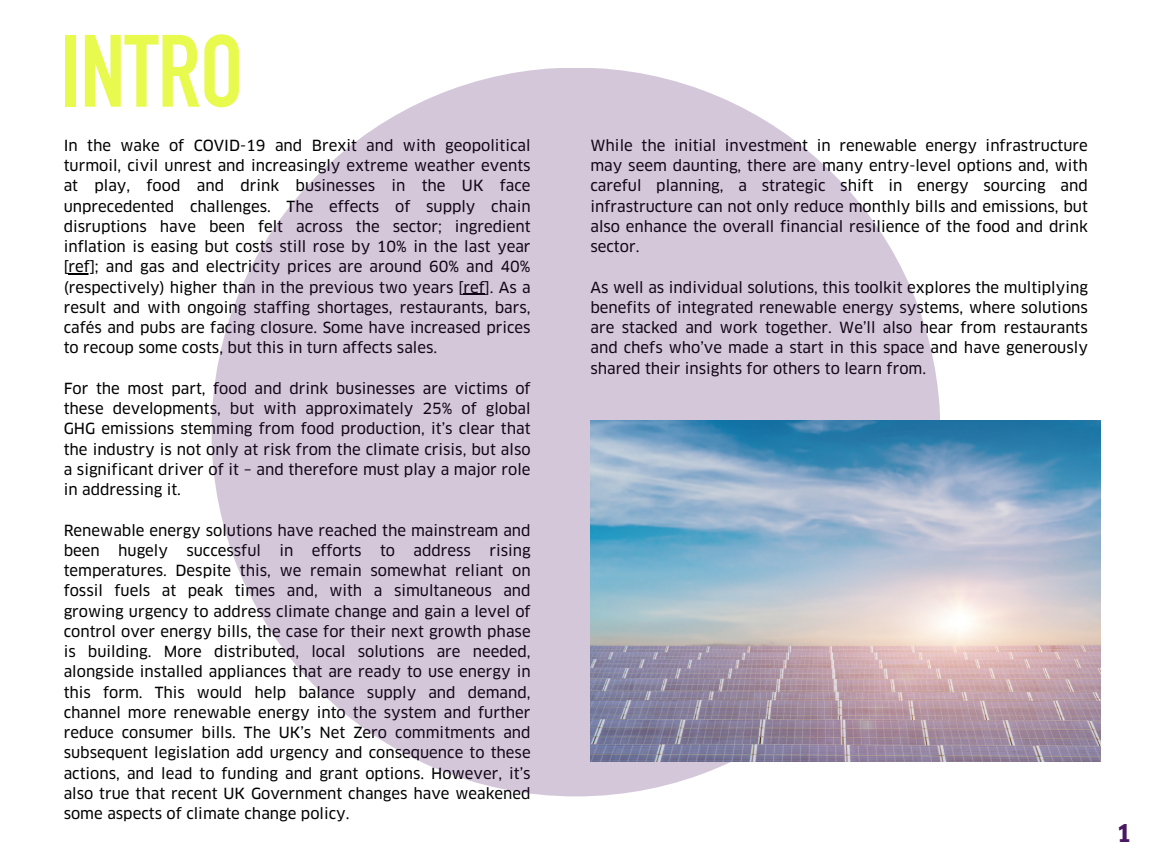
<style>
.page{position:relative;width:1152px;height:864px;background:#fff}
.page>*{position:absolute;margin:0;border:0;box-sizing:border-box;transform-origin:0 0}
.t1{font:700 100.95px "DIN Condensed";letter-spacing:-.005em;color:#e7fa4d}
.t2{font:700 24px "Clan OT";color:#4a1863}
.t3{font:15px/20.2px "Clan OT News";color:#000;text-align:justify}
</style>
<div class="page">
<hr style="left:69px;top:273px;width:26px;height:2px;background:#000">
<div style="left:212px;top:68px;width:728px;height:728px;background:#d3c7d9;border-radius:50%"></div>
<img style="left:590px;top:420px;width:510px;height:341px">
<p class="t1" style="left:60px;top:35px;width:184px">INTRO</p>
<p class="t3" style="left:64px;top:136px;width:468px">In the wake of COVID-19 and Brexit and with geopolitical turmoil, civil unrest and increasingly extreme weather events at play, food and drink businesses in the UK face unprecedented challenges. The effects of supply chain disruptions have been felt across the sector; ingredient inflation is easing but costs still rose by 10% in the last year [ref]; and gas and electricity prices are around 60% and 40% (respectively) higher than in the previous two years [ref]. As a result and with ongoing staffing shortages, restaurants, bars, cafés and pubs are facing closure. Some have increased prices to recoup some costs, but this in turn affects sales.</p>
<p class="t3" style="left:64px;top:379px;width:468px">For the most part, food and drink businesses are victims of these developments, but with approximately 25% of global GHG emissions stemming from food production, it’s clear that the industry is not only at risk from the climate crisis, but also a significant driver of it – and therefore must play a major role in addressing it.</p>
<p class="t3" style="left:64px;top:521px;width:468px">Renewable energy solutions have reached the mainstream and been hugely successful in efforts to address rising temperatures. Despite this, we remain somewhat reliant on fossil fuels at peak times and, with a simultaneous and growing urgency to address climate change and gain a level of control over energy bills, the case for their next growth phase is building. More distributed, local solutions are needed, alongside installed appliances that are ready to use energy in this form. This would help balance supply and demand, channel more renewable energy into the system and further reduce consumer bills. The UK’s Net Zero commitments and subsequent legislation add urgency and consequence to these actions, and lead to funding and grant options. However, it’s also true that recent UK Government changes have weakened some aspects of climate change policy.</p>
<p class="t3" style="left:590px;top:136px;width:499px">While the initial investment in renewable energy infrastructure may seem daunting, there are many entry-level options and, with careful planning, a strategic shift in energy sourcing and infrastructure can not only reduce monthly bills and emissions, but also enhance the overall financial resilience of the food and drink sector.</p>
<p class="t3" style="left:590px;top:278px;width:499px">As well as individual solutions, this toolkit explores the multiplying benefits of integrated renewable energy systems, where solutions are stacked and work together. We’ll also hear from restaurants and chefs who’ve made a start in this space and have generously shared their insights for others to learn from.</p>
<p class="t2" style="left:1116px;top:823px;width:17px">1</p>
</div>
